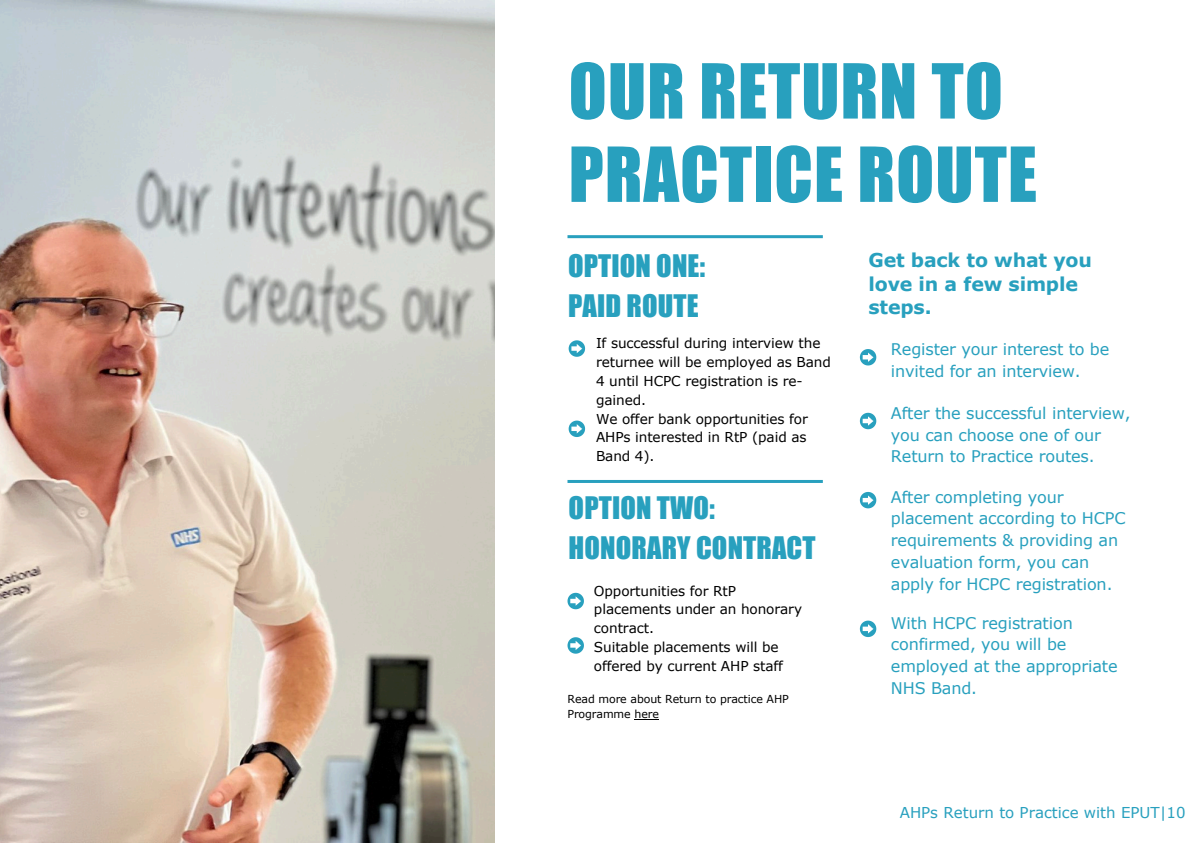
<style>
.page{position:relative;width:1191px;height:843px;background:#fff}
.page>*{position:absolute;margin:0;border:0;box-sizing:border-box;transform-origin:0 0}
.t1{font:70px/83.2px "Impact";letter-spacing:.015em;color:#28a0be}
.t2{font:28.5px/39.8px "Impact";letter-spacing:.005em;color:#28a0be}
.t3{font:700 19px/23.2px "Verdana";letter-spacing:-.01em;color:#28a0be}
.t4{font:16.1px/21.8px "Verdana";letter-spacing:-.01em;color:#28a0be}
.t5{font:15px "Verdana";color:#28a0be}
.t6{font:13.6px/18.8px "Verdana";letter-spacing:-.005em;color:#000}
.t7{font:11px/15px "Verdana";letter-spacing:-.01em;color:#000}
</style>
<div class="page">
<svg style="left:568px;top:340px;width:17px;height:16px"></svg>
<svg style="left:568px;top:420px;width:17px;height:17px"></svg>
<svg style="left:567px;top:592px;width:17px;height:17px"></svg>
<svg style="left:567px;top:637px;width:17px;height:16px"></svg>
<svg style="left:859px;top:349px;width:17px;height:16px"></svg>
<svg style="left:859px;top:412px;width:17px;height:17px"></svg>
<svg style="left:859px;top:491px;width:17px;height:17px"></svg>
<svg style="left:859px;top:620px;width:17px;height:17px"></svg>
<img style="left:0;top:1px;width:494px;height:841px">
<hr style="left:567px;top:235px;width:255px;height:3px;background:#28a0be">
<hr style="left:567px;top:480px;width:255px;height:3px;background:#28a0be">
<p class="t1" style="left:568px;top:49px;width:470px">OUR RETURN TO<br>PRACTICE ROUTE</p>
<h2 class="t2" style="left:568px;top:245px;width:139px">OPTION ONE:<br>PAID ROUTE</h2>
<h1 class="t6" style="left:596px;top:333px;width:236px">If successful during interview the returnee will be employed as Band<br>4 until HCPC registration is re&shy;gained.<br>We offer bank opportunities for<br>AHPs interested in RtP (paid as<br>Band 4).</h1>
<h5 class="t2" style="left:568px;top:487px;width:248px">OPTION TWO:<br>HONORARY CONTRACT</h5>
<h3 class="t6" style="left:594px;top:580px;width:209px">Opportunities for RtP placements under an honorary contract.<br>Suitable placements will be offered by current AHP staff</h3>
<p class="t7" style="left:567px;top:690px;width:223px">Read more about Return to practice AHP<br>Programme here</p>
<p class="t3" style="left:868px;top:248px;width:225px">Get back to what you love in a few simple steps.</p>
<p class="t4" style="left:890px;top:337px;width:220px">Register your interest to be invited for an interview.</p>
<p class="t4" style="left:890px;top:401px;width:241px">After the successful interview, you can choose one of our<br>Return to Practice routes.</p>
<h2 class="t4" style="left:890px;top:485px;width:236px">After completing your placement according to HCPC requirements &amp; providing an evaluation form, you can apply for HCPC registration.</h2>
<p class="t4" style="left:890px;top:611px;width:228px">With HCPC registration confirmed, you will be employed at the appropriate<br>NHS Band.</p>
<p class="t5" style="left:899px;top:803px;width:287px">AHPs Return to Practice with EPUT|10</p>
</div>
